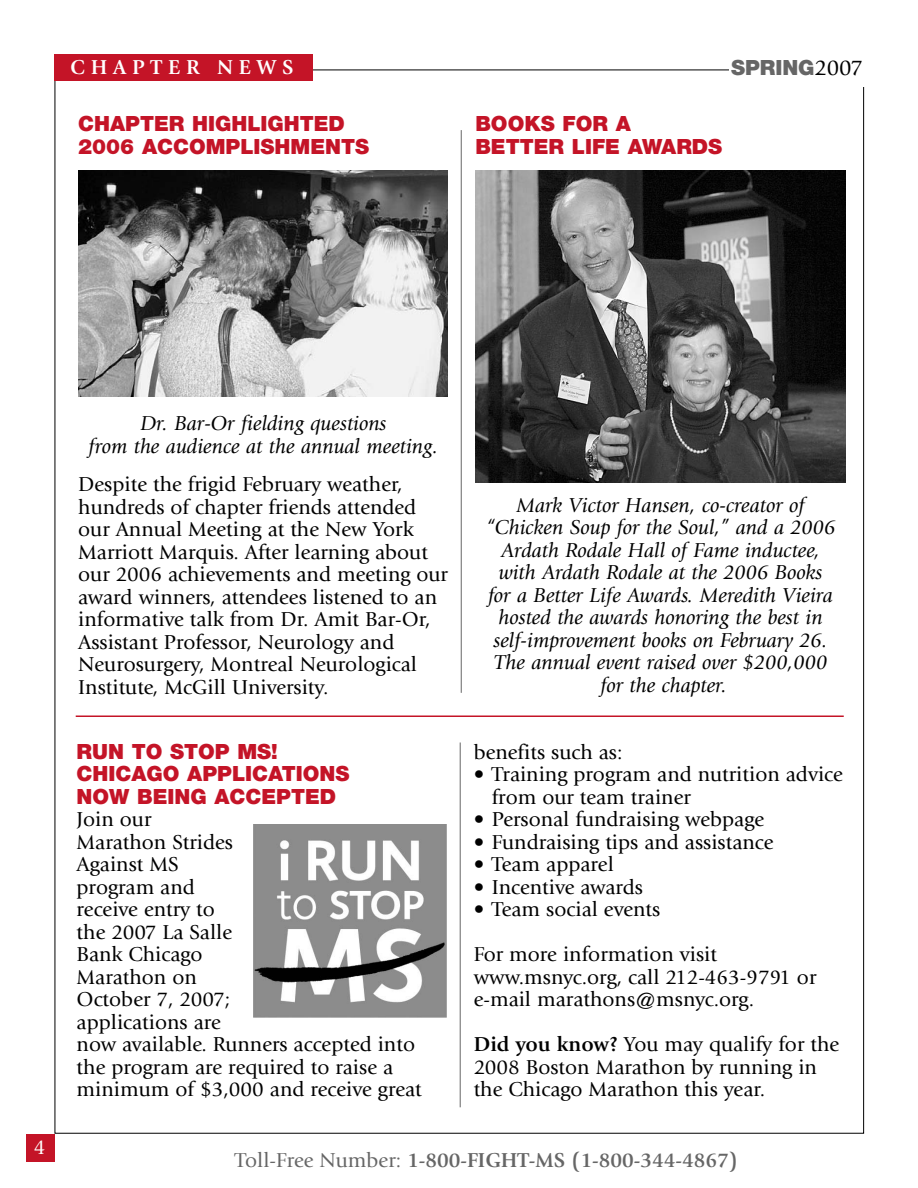
<style>
.page{position:relative;width:918px;height:1188px;background:#fff}
.page>*{position:absolute;margin:0;border:0;box-sizing:border-box;transform-origin:0 0}
.t1{font:21px/22.5px "Giovanni";color:#000}
.t2{font:italic 21px/22.5px "Giovanni";color:#000;text-align:center}
.t3{font:900 21px/22.5px "Helvetica Neue";color:#c41427}
.t4{font:700 21px "Giovanni";color:#666}
.t5{font:700 21px "Giovanni";letter-spacing:.28em;color:#fff}
.t6{font:900 21px "Helvetica Neue";color:#666}
.t7{font:21px "Giovanni";color:#fff}
.s1{font-family:"Giovanni";font-weight:400;font-size:22.5px;color:#000}
.s2{font-weight:700}
.s3{font-weight:400}
</style>
<div class="page">
<div style="left:26px;top:1134px;width:29px;height:27px;background:#c41427"></div>
<div style="left:54px;top:54px;width:258px;height:26px;background:#c41427"></div>
<img style="left:79px;top:171px;width:369px;height:225px">
<img style="left:476px;top:171px;width:369px;height:312px">
<img style="left:254px;top:825px;width:193px;height:193px">
<hr style="left:76px;top:716px;width:768px;height:1px;background:#c41427">
<hr style="left:460px;top:743px;width:1px;height:364px;background:#666">
<hr style="left:461px;top:130px;width:1px;height:563px;background:#666">
<p class="t5" style="left:70px;top:59px;width:224px">CHAPTER NEWS</p>
<p class="t6" style="left:731px;top:60px;width:134px">SPRING<span class="s1">2007</span></p>
<p class="t3" style="left:78px;top:114px;width:292px">CHAPTER HIGHLIGHTED<br>2006 ACCOMPLISHMENTS</p>
<p class="t3" style="left:475px;top:114px;width:248px">BOOKS FOR A<br>BETTER LIFE AWARDS</p>
<p class="t7" style="left:34px;top:1139px;width:13px">4</p>
<p class="t2" style="left:89px;top:414px;width:351px">Dr. Bar-Or fielding questions<br>from the audience at the annual meeting.</p>
<p class="t1" style="left:78px;top:475px;width:371px">Despite the frigid February weather, hundreds of chapter friends attended our Annual Meeting at the New York Marriott Marquis. After learning about our 2006 achievements and meeting our award winners, attendees listened to an informative talk from Dr. Amit Bar-Or, Assistant Professor, Neurology and Neurosurgery, Montreal Neurological Institute, McGill University.</p>
<p class="t3" style="left:77px;top:742px;width:274px">RUN TO STOP MS!<br>CHICAGO APPLICATIONS<br>NOW BEING ACCEPTED</p>
<p class="t1" style="left:77px;top:810px;width:347px">Join our<br>Marathon Strides<br>Against MS<br>program and<br>receive entry to<br>the 2007 La Salle<br>Bank Chicago<br>Marathon on<br>October 7, 2007;<br>applications are<br>now available. Runners accepted into the program are required to raise a minimum of $3,000 and receive great</p>
<p class="t2" style="left:486px;top:495px;width:351px">Mark Victor Hansen, co-creator of “Chicken Soup for the Soul,” and a 2006<br>Ardath Rodale Hall of Fame inductee, with Ardath Rodale at the 2006 Books for a Better Life Awards. Meredith Vieira hosted the awards honoring the best in self-improvement books on February 26.<br>The annual event raised over $200,000 for the chapter.</p>
<p class="t1" style="left:474px;top:742px;width:150px">benefits such as:</p>
<p class="t1" style="left:492px;top:765px;width:353px;text-indent:-18px">• Training program and nutrition advice from our team trainer</p>
<p class="t1" style="left:474px;top:810px;width:292px">• Personal fundraising webpage</p>
<p class="t1" style="left:474px;top:832px;width:301px">• Fundraising tips and assistance</p>
<p class="t1" style="left:474px;top:855px;width:142px">• Team apparel</p>
<p class="t1" style="left:474px;top:877px;width:171px">• Incentive awards</p>
<p class="t1" style="left:474px;top:889px;width:245px;line-height:45px">• Team social events<br>For more information visit</p>
<p class="t1" style="left:474px;top:967px;width:344px">www.msnyc.org, call 212-463-9791 or e-mail marathons@msnyc.org.</p>
<p class="t1" style="left:474px;top:1035px;width:367px"><span class="s2">Did you know?</span> You may qualify for the<br>2008 Boston Marathon by running in the Chicago Marathon this year.</p>
<p class="t4" style="left:235px;top:1152px;width:504px"><span class="s3">Toll-Free Number:</span> 1-800-FIGHT-MS (1-800-344-4867)</p>
</div>
